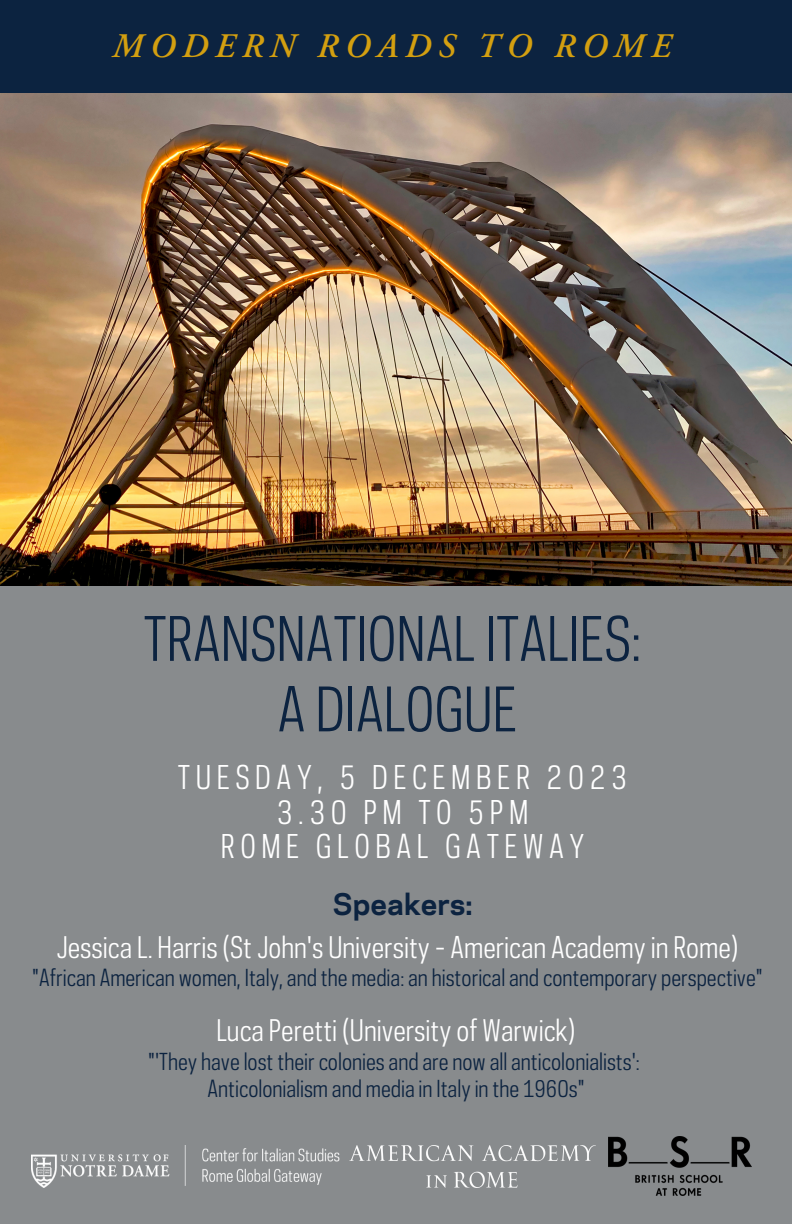
<style>
.page{position:relative;width:792px;height:1224px;background:#888b8d}
.page>*{position:absolute;margin:0;border:0;box-sizing:border-box;transform-origin:0 0}
.t1{font:57.4px "Galaxie Polaris Condensed";color:#0c2340}
.t2{font:italic 600 34.4px "Adobe Garamond Pro";letter-spacing:.2em;color:#d39f10}
.t3{font:30.8px "Galaxie Polaris Condensed";letter-spacing:.18em;color:#fff}
.t4{font:28px "Galaxie Polaris Condensed";color:#fff}
.t5{font:700 28px "Galaxie Polaris";color:#0c2340}
.t6{font:22px "Galaxie Polaris Condensed";color:#0c2340}
</style>
<div class="page">
<img style="left:0;top:93px;width:792px;height:493px">
<div style="left:0;top:0;width:792px;height:93px;background:#0c2340"></div>
<img style="left:609px;top:1137px;width:142px;height:58px">
<img style="left:349px;top:1145px;width:246px;height:42px">
<img style="left:32px;top:1145px;width:307px;height:42px">
<p class="t2" style="left:112px;top:32px;width:560px">MODERN ROADS TO ROME</p>
<p class="t1" style="left:144px;top:589px;width:499px">TRANSNATIONAL ITALIES:</p>
<p class="t1" style="left:278px;top:660px;width:241px">A DIALOGUE</p>
<p class="t3" style="left:178px;top:751px;width:451px">TUESDAY, 5 DECEMBER 2023</p>
<p class="t3" style="left:277px;top:785px;width:253px">3.30 PM TO 5PM</p>
<p class="t3" style="left:221px;top:820px;width:365px">ROME GLOBAL GATEWAY</p>
<p class="t5" style="left:333px;top:880px;width:141px">Speakers:</p>
<p class="t4" style="left:56px;top:923px;width:684px">Jessica L. Harris (St John's University - American Academy in Rome)</p>
<p class="t6" style="left:32px;top:959px;width:732px">"African American women, Italy, and the media: an historical and contemporary perspective"</p>
<p class="t4" style="left:216px;top:1006px;width:361px">Luca Peretti (University of Warwick)</p>
<p class="t6" style="left:148px;top:1042px;width:493px">"'They have lost their colonies and are now all anticolonialists':</p>
<p class="t6" style="left:207px;top:1069px;width:379px">Anticolonialism and media in Italy in the 1960s"</p>
</div>
